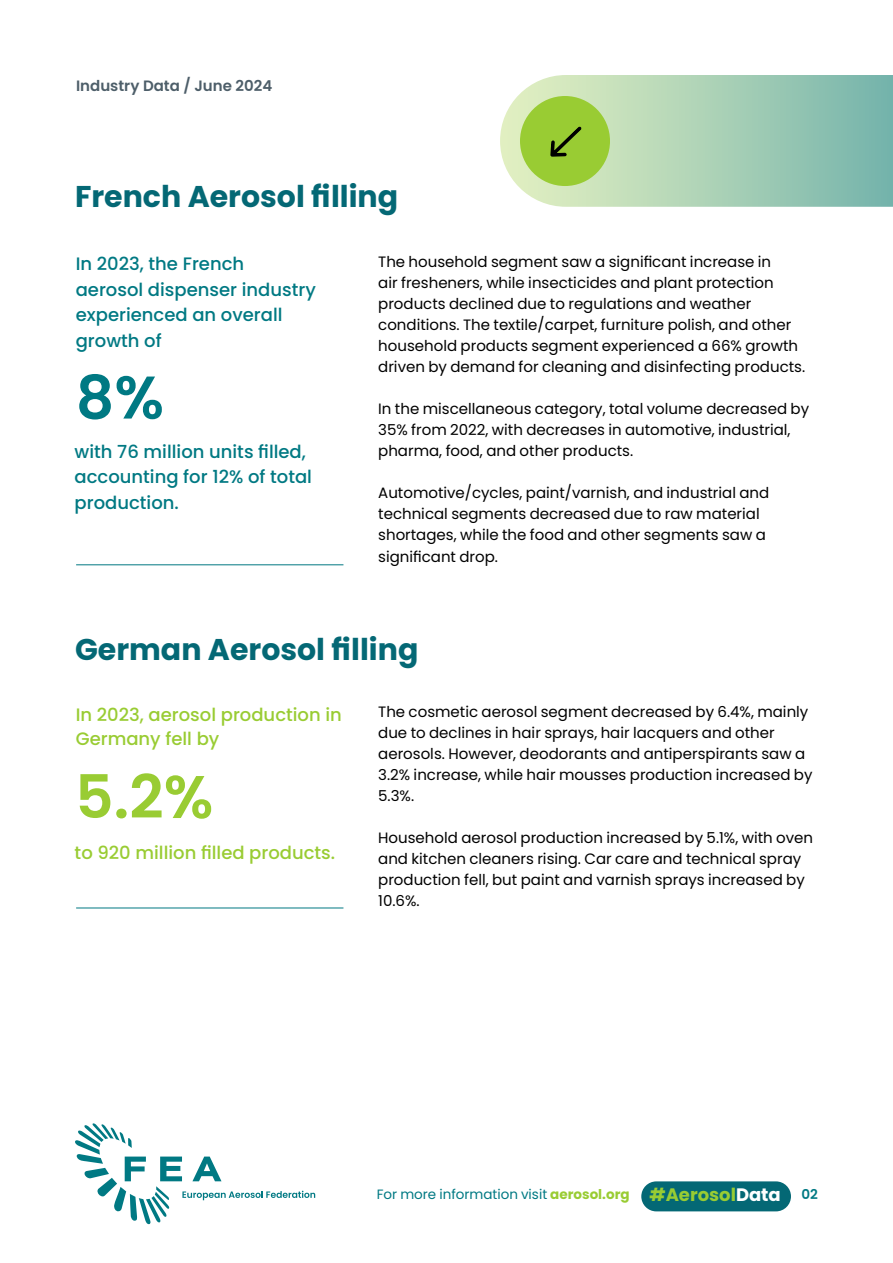
<style>
.page{position:relative;width:893px;height:1263px;background:#fff}
.page>*{position:absolute;margin:0;border:0;box-sizing:border-box;transform-origin:0 0}
.t1{font:600 60px "Poppins";color:#9c3}
.t2{font:600 60px "Poppins";color:#007983}
.t3{font:700 30px "Poppins";color:#046875}
.t4{font:500 18px/25.5px "Poppins";color:#007983}
.t5{font:500 18px/24px "Poppins";color:#9c3}
.t6{font:15px/21px "Poppins";color:#000}
.t7{font:600 15px "Poppins";color:#4d5e69}
.t8{font:13.5px "Poppins";color:#007983}
.s1{font-weight:700;color:#9c3}
.s2{font-weight:700;font-size:18px;color:#9c3}
.s3{font-weight:700;font-size:18px;color:#fff}
.s4{font-weight:600}
</style>
<div class="page">
<hr style="left:76px;top:564px;width:267px;height:1px;background:#007882">
<hr style="left:76px;top:908px;width:267px;height:1px;background:#007882">
<svg style="left:500px;top:75px;width:393px;height:132px;background:#abd1b8"></svg>
<div style="left:520px;top:96px;width:90px;height:90px;background:#9c3;border-radius:50%"></div>
<svg style="left:550px;top:126px;width:32px;height:31px"></svg>
<div style="left:641px;top:1181px;width:150px;height:30px;background:#046875;border-radius:15px"></div>
<svg style="left:75px;top:1123px;width:240px;height:101px"></svg>
<p class="t7" style="left:76px;top:77px;width:198px">Industry Data / June 2024</p>
<h2 class="t3" style="left:75px;top:179px;width:325px">French Aerosol filling</h2>
<p class="t4" style="left:76px;top:251px;width:242px">In 2023, the French aerosol dispenser industry experienced an overall growth of</p>
<h1 class="t2" style="left:76px;top:363px;width:90px">8%</h1>
<p class="t4" style="left:75px;top:438px;width:239px">with 76 million units filled, accounting for 12% of total production.</p>
<p class="t6" style="left:378px;top:252px;width:429px">The household segment saw a significant increase in<br>air fresheners, while insecticides and plant protection products declined due to regulations and weather conditions. The textile/carpet, furniture polish, and other household products segment experienced a 66% growth driven by demand for cleaning and disinfecting products.</p>
<p class="t6" style="left:378px;top:399px;width:432px">In the miscellaneous category, total volume decreased by<br>35% from 2022, with decreases in automotive, industrial, pharma, food, and other products.</p>
<p class="t6" style="left:378px;top:483px;width:393px">Automotive/cycles, paint/varnish, and industrial and technical segments decreased due to raw material shortages, while the food and other segments saw a significant drop.</p>
<h2 class="t3" style="left:75px;top:632px;width:345px">German Aerosol filling</h2>
<p class="t5" style="left:76px;top:703px;width:268px">In 2023, aerosol production in<br>Germany fell by</p>
<h1 class="t1" style="left:75px;top:762px;width:140px">5.2%</h1>
<p class="t5" style="left:75px;top:841px;width:262px">to 920 million filled products.</p>
<p class="t6" style="left:378px;top:701px;width:436px">The cosmetic aerosol segment decreased by 6.4%, mainly due to declines in hair sprays, hair lacquers and other aerosols. However, deodorants and antiperspirants saw a 3.2% increase, while hair mousses production increased by 5.3%.</p>
<p class="t6" style="left:378px;top:827px;width:436px">Household aerosol production increased by 5.1%, with oven and kitchen cleaners rising. Car care and technical spray production fell, but paint and varnish sprays increased by 10.6%.</p>
<p class="t8" style="left:377px;top:1187px;width:443px">For more information visit <span class="s1">aerosol.org</span> <span class="s2">#Aerosol</span><span class="s3">Data</span> <span class="s4">02</span></p>
</div>
